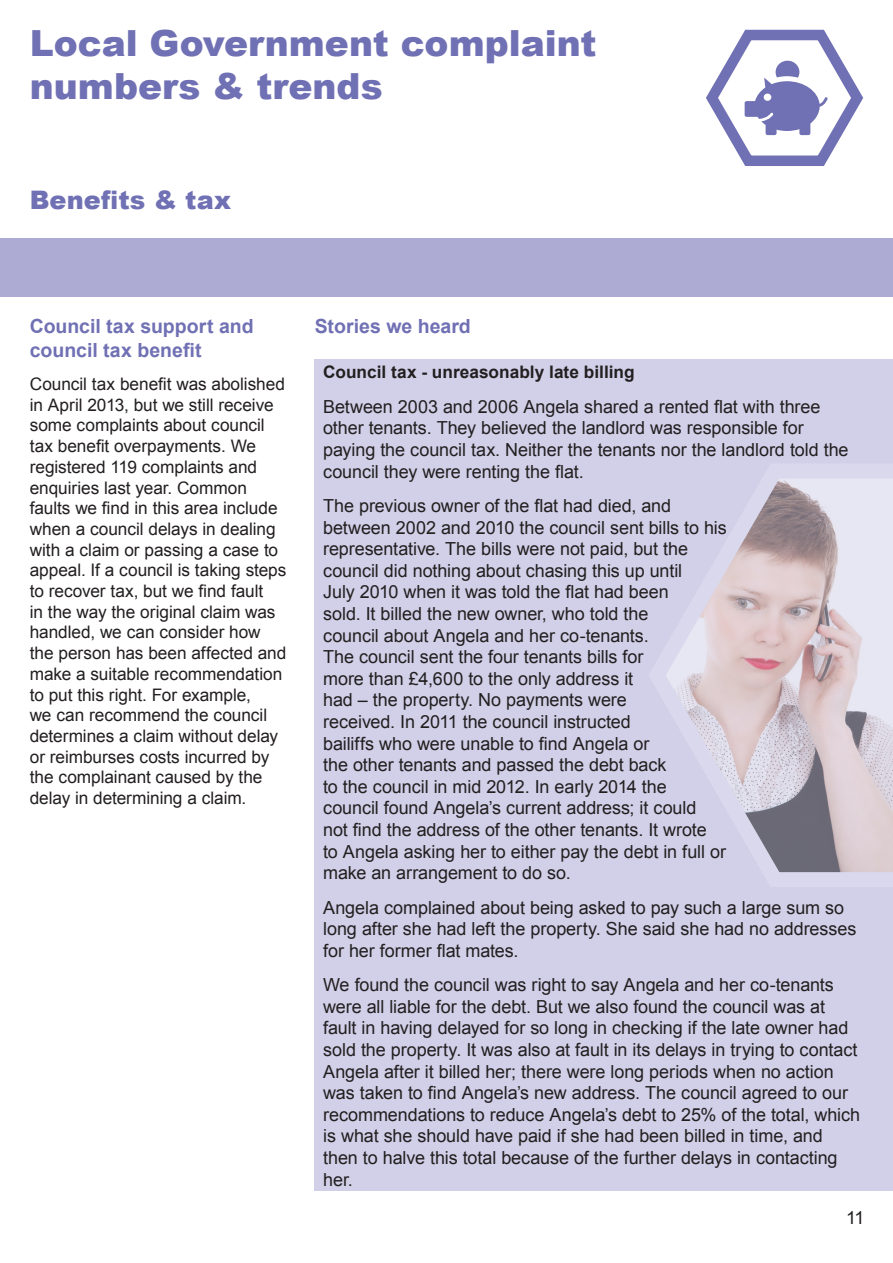
<style>
.page{position:relative;width:893px;height:1263px;background:#fff}
.page>*{position:absolute;margin:0;border:0;box-sizing:border-box;transform-origin:0 0}
.t1{font:900 36px/43.2px "Arial";color:#7070b4}
.t2{font:900 25.5px "Arial";letter-spacing:.005em;color:#7070b4}
.t3{font:700 19.5px/23.4px "Arial";color:#7070b4}
.t4{font:18px/21.6px "Arial";letter-spacing:-.005em;color:#231f20}
.t5{font:17.25px/20.7px "Arial";letter-spacing:-.005em;color:#231f20}
.t6{font:700 17.25px "Arial";color:#231f20}
</style>
<div class="page">
<div style="left:315px;top:359px;width:578px;height:832px;background:#d1d0e8"></div>
<div style="left:0;top:238px;width:893px;height:59px;background:#adabd4"></div>
<svg style="left:706px;top:29px;width:157px;height:137px"></svg>
<svg style="left:666px;top:478px;width:227px;height:395px"></svg>
<p class="t1" style="left:30px;top:20px;width:568px">Local Government complaint numbers &amp; trends</p>
<p class="t2" style="left:30px;top:181px;width:203px">Benefits &amp; tax</p>
<p class="t3" style="left:30px;top:315px;width:225px">Council tax support and council tax benefit</p>
<p class="t5" style="left:30px;top:374px;width:258px">Council tax benefit was abolished in April 2013, but we still receive some complaints about council tax benefit overpayments. We registered 119 complaints and enquiries last year. Common faults we find in this area include when a council delays in dealing with a claim or passing a case to appeal. If a council is taking steps to recover tax, but we find fault<br>in the way the original claim was handled, we can consider how the person has been affected and make a suitable recommendation to put this right. For example,<br>we can recommend the council determines a claim without delay or reimburses costs incurred by the complainant caused by the delay in determining a claim.</p>
<p class="t3" style="left:315px;top:315px;width:158px">Stories we heard</p>
<p class="t6" style="left:323px;top:361px;width:313px">Council tax - unreasonably late billing</p>
<p class="t4" style="left:323px;top:396px;width:527px">Between 2003 and 2006 Angela shared a rented flat with three other tenants. They believed the landlord was responsible for paying the council tax. Neither the tenants nor the landlord told the council they were renting the flat.</p>
<p class="t4" style="left:323px;top:495px;width:405px">The previous owner of the flat had died, and between 2002 and 2010 the council sent bills to his representative. The bills were not paid, but the council did nothing about chasing this up until<br>July 2010 when it was told the flat had been<br>sold. It billed the new owner, who told the<br>council about Angela and her co-tenants.<br>The council sent the four tenants bills for<br>more than £4,600 to the only address it<br>had – the property. No payments were<br>received. In 2011 the council instructed<br>bailiffs who were unable to find Angela or<br>the other tenants and passed the debt back<br>to the council in mid 2012. In early 2014 the council found Angela’s current address; it could<br>not find the address of the other tenants. It wrote<br>to Angela asking her to either pay the debt in full or make an arrangement to do so.</p>
<p class="t4" style="left:323px;top:897px;width:535px">Angela complained about being asked to pay such a large sum so long after she had left the property. She said she had no addresses for her former flat mates.</p>
<p class="t4" style="left:323px;top:974px;width:539px">We found the council was right to say Angela and her co-tenants were all liable for the debt. But we also found the council was at fault in having delayed for so long in checking if the late owner had sold the property. It was also at fault in its delays in trying to contact Angela after it billed her; there were long periods when no action was taken to find Angela’s new address. The council agreed to our recommendations to reduce Angela’s debt to 25% of the total, which is what she should have paid if she had been billed in time, and then to halve this total because of the further delays in contacting her.</p>
<p class="t4" style="left:846px;top:1207px;width:20px">11</p>
</div>
